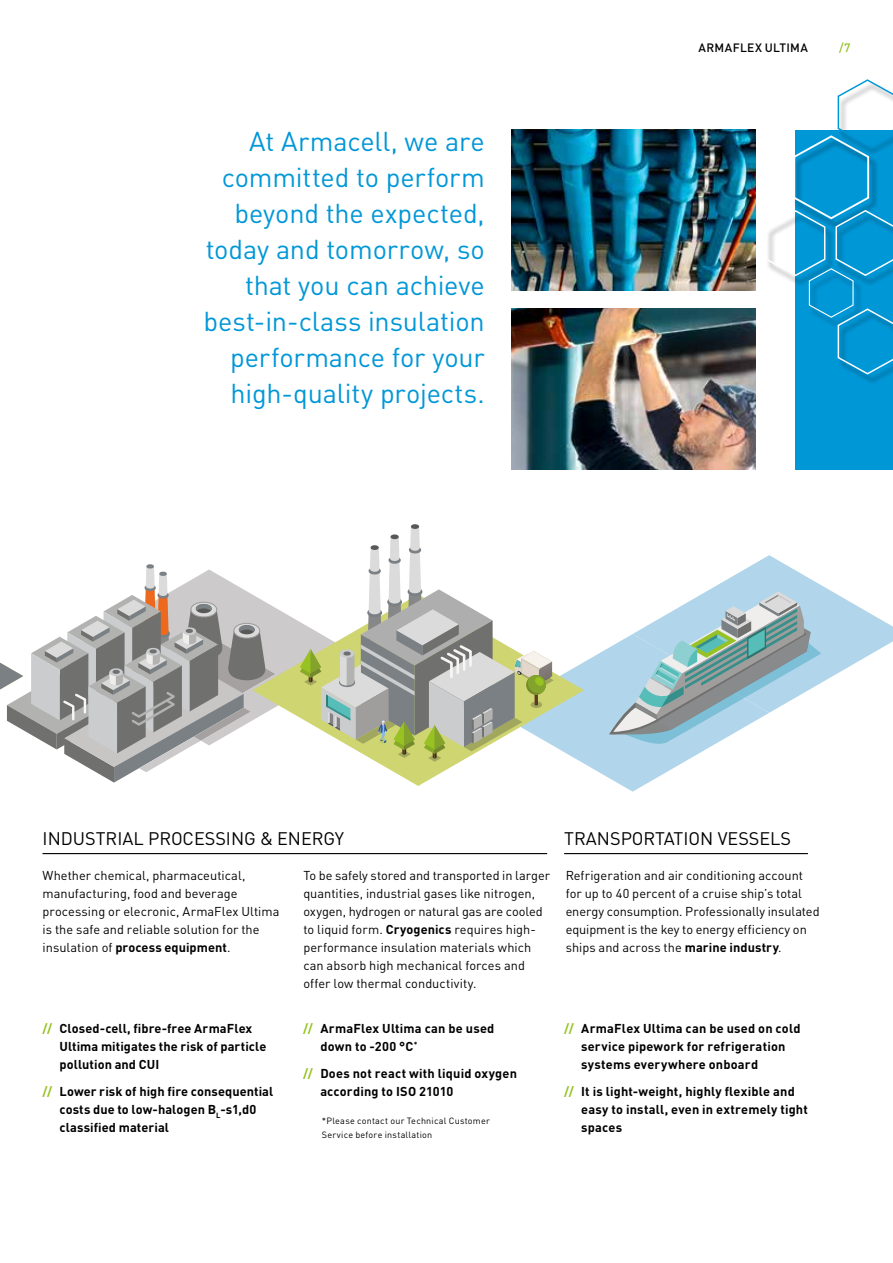
<style>
.page{position:relative;width:893px;height:1263px;background:#fff}
.page>*{position:absolute;margin:0;border:0;box-sizing:border-box;transform-origin:0 0}
.t1{font:27px/36px "DIN Pro";letter-spacing:-.005em;color:#0097d7;text-align:right}
.t2{font:18px "DIN Pro";color:#000}
.t3{font:12.75px/18px "DIN Pro";color:#000}
.t4{font:700 12.75px/18px "DIN Pro";letter-spacing:.015em;color:#000}
.t5{font:500 12px "DIN Pro";letter-spacing:.025em;color:#000}
.t6{font:500 12px "DIN Pro";color:#94c11c}
.t7{font:9px/13.5px "DIN Pro";letter-spacing:.03em;color:#000}
.s1{font-weight:700}
.s2{color:#94c11c}
</style>
<div class="page">
<hr style="left:43px;top:853px;width:504px;height:1px;background:#000">
<hr style="left:564px;top:853px;width:244px;height:1px;background:#000">
<svg style="left:0;top:564px;width:252px;height:219px"></svg>
<svg style="left:252px;top:594px;width:48px;height:127px;fill:#cdcacb"></svg>
<svg style="left:300px;top:524px;width:593px;height:268px"></svg>
<img style="left:512px;top:308px;width:244px;height:162px">
<img style="left:512px;top:130px;width:244px;height:161px">
<div style="left:796px;top:130px;width:97px;height:340px;background:#0097d7"></div>
<div style="left:838px;top:311px;width:55px;height:74px;background:#000;opacity:.46"></div>
<svg style="left:768px;top:79px;width:125px;height:296px"></svg>
<h1 class="t1" style="left:203px;top:121px;width:283px">At Armacell, we are committed to perform beyond the expected, today and tomorrow, so that you can achieve best-in-class insulation performance for your high-quality projects.</h1>
<p class="t5" style="left:699px;top:38px;width:111px">ARMAFLEX ULTIMA</p>
<p class="t6" style="left:839px;top:38px;width:13px">/7</p>
<h2 class="t2" style="left:43px;top:824px;width:303px">INDUSTRIAL PROCESSING &amp; ENERGY</h2>
<h2 class="t2" style="left:564px;top:824px;width:228px">TRANSPORTATION VESSELS</h2>
<p class="t3" style="left:43px;top:866px;width:238px">Whether chemical, pharmaceutical, manufacturing, food and beverage processing or elecronic, ArmaFlex Ultima is the safe and reliable solution for the insulation of <span class="s1">process equipment</span>.</p>
<p class="t3" style="left:303px;top:866px;width:248px">To be safely stored and transported in larger quantities, industrial gases like nitrogen, oxygen, hydrogen or natural gas are cooled to liquid form. <span class="s1">Cryogenics</span> requires high&shy;performance insulation materials which can absorb high mechanical forces and offer low thermal conductivity.</p>
<p class="t3" style="left:566px;top:866px;width:255px">Refrigeration and air conditioning account for up to 40 percent of a cruise ship’s total energy consumption. Professionally insulated equipment is the key to energy efficiency on ships and across the <span class="s1">marine industry</span>.</p>
<p class="t4" style="left:60px;top:1019px;width:208px;text-indent:-17px"><span class="s2">//</span> Closed-cell, fibre-free ArmaFlex<br>Ultima mitigates the risk of particle pollution and CUI</p>
<p class="t4" style="left:60px;top:1081px;width:215px;text-indent:-17px"><span class="s2">//</span> Lower risk of high fire consequential costs due to low-halogen B<sub>L</sub>-s1,d0 classified material</p>
<p class="t4" style="left:320px;top:1019px;width:176px;text-indent:-17px"><span class="s2">//</span> ArmaFlex Ultima can be used down to -200 °C<sup>*</sup></p>
<p class="t4" style="left:320px;top:1063px;width:198px;text-indent:-17px"><span class="s2">//</span> Does not react with liquid oxygen according to ISO 21010</p>
<p class="t7" style="left:322px;top:1113px;width:170px">*Please contact our Technical Customer<br>Service before installation</p>
<p class="t4" style="left:581px;top:1019px;width:221px;text-indent:-17px"><span class="s2">//</span> ArmaFlex Ultima can be used on cold service pipework for refrigeration systems everywhere onboard</p>
<p class="t4" style="left:581px;top:1081px;width:228px;text-indent:-17px"><span class="s2">//</span> It is light-weight, highly flexible and easy to install, even in extremely tight spaces</p>
</div>
